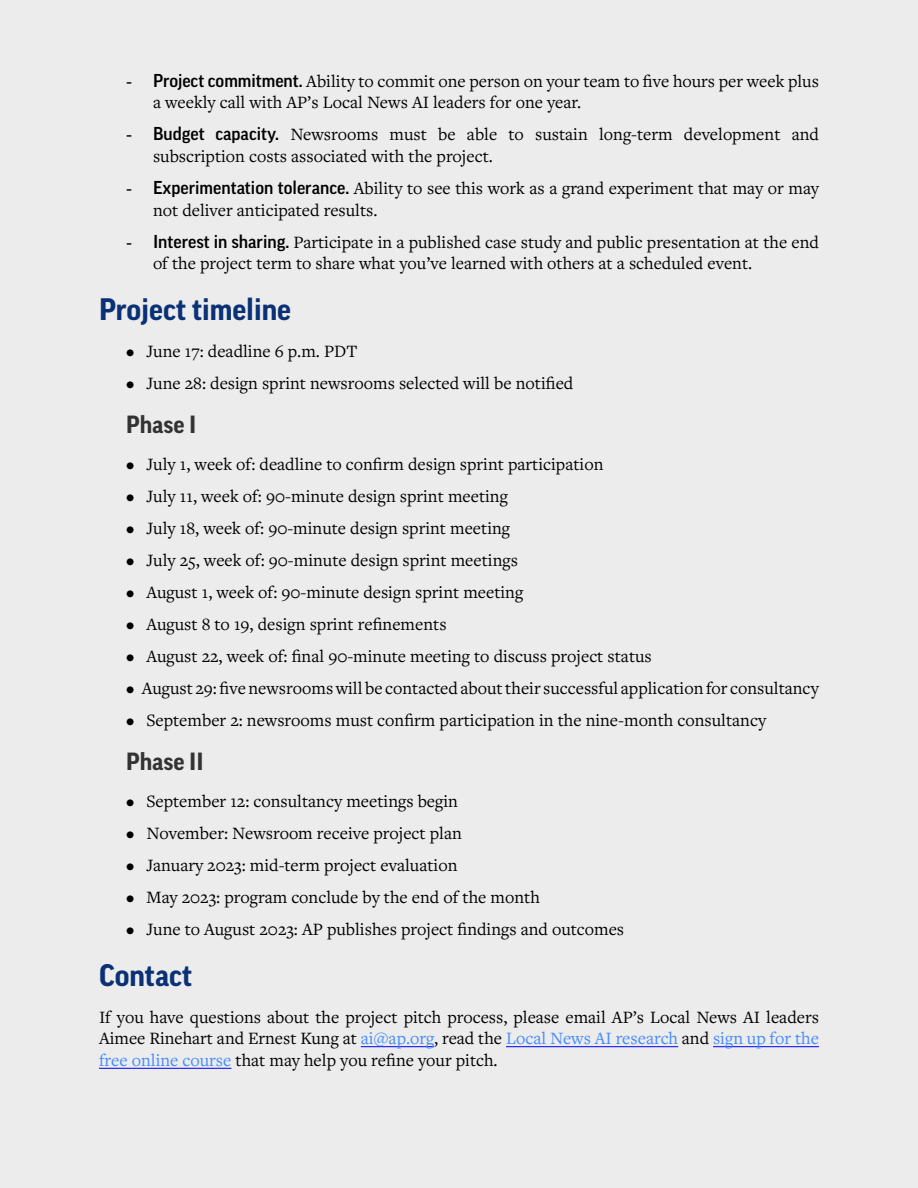
<style>
.page{position:relative;width:918px;height:1188px;background:#ececec}
.page>*{position:absolute;margin:0;border:0;box-sizing:border-box;transform-origin:0 0}
.Heading_1{font:700 30px "Good OT";color:#0a3175}
.Heading_2{font:700 24px "Good OT";color:#333}
.Normal__Web{font:700 24px "Good OT";color:#333}
.Normal__Web-2{font:18px/21.6px "Freight Text Pro";color:#000}
.List_Paragraph{font:18px "Freight Text Pro";color:#000}
.s1{font-family:"Times New Roman"}
.s2{font-family:"Good OT";font-weight:500}
.s3{color:#448bff}
</style>
<div class="page">
<hr style="left:361px;top:1046px;width:73px;height:1px;background:#00f">
<hr style="left:506px;top:1046px;width:172px;height:1px;background:#00f">
<hr style="left:713px;top:1046px;width:106px;height:1px;background:#00f">
<hr style="left:99px;top:1068px;width:132px;height:1px;background:#00f">
<p class="Normal__Web-2" style="left:153px;top:69px;width:667px;text-indent:-27px"><span class="s1">-</span> <span class="s2">Project commitment.</span> Ability to commit one person on your team to five hours per week plus a weekly call with AP’s Local News AI leaders for one year.</p>
<p class="Normal__Web-2" style="left:153px;top:123px;width:668px;text-indent:-27px"><span class="s1">-</span> <span class="s2">Budget capacity.</span> Newsrooms must be able to sustain long-term development and subscription costs associated with the project.</p>
<p class="Normal__Web-2" style="left:153px;top:177px;width:667px;text-indent:-27px"><span class="s1">-</span> <span class="s2">Experimentation tolerance.</span> Ability to see this work as a grand experiment that may or may not deliver anticipated results.</p>
<p class="Normal__Web-2" style="left:153px;top:231px;width:668px;text-indent:-27px"><span class="s1">-</span> <span class="s2">Interest in sharing.</span> Participate in a published case study and public presentation at the end of the project term to share what you’ve learned with others at a scheduled event.</p>
<p class="Heading_1" style="left:99px;top:293px;width:193px">Project timeline</p>
<p class="Normal__Web-2" style="left:126px;top:340px;width:233px">• June 17: deadline 6 p.m. PDT</p>
<p class="Normal__Web-2" style="left:126px;top:372px;width:449px">• June 28: design sprint newsrooms selected will be notified</p>
<p class="Normal__Web" style="left:126px;top:411px;width:72px">Phase I</p>
<p class="Normal__Web-2" style="left:126px;top:452px;width:479px">• July 1, week of: deadline to confirm design sprint participation</p>
<p class="Normal__Web-2" style="left:126px;top:484px;width:383px">• July 11, week of: 90-minute design sprint meeting</p>
<p class="Normal__Web-2" style="left:126px;top:516px;width:386px">• July 18, week of: 90-minute design sprint meeting</p>
<p class="Normal__Web-2" style="left:126px;top:549px;width:393px">• July 25, week of: 90-minute design sprint meetings</p>
<p class="Normal__Web-2" style="left:126px;top:581px;width:399px">• August 1, week of: 90-minute design sprint meeting</p>
<p class="Normal__Web-2" style="left:126px;top:613px;width:322px">• August 8 to 19, design sprint refinements</p>
<p class="Normal__Web-2" style="left:126px;top:645px;width:527px">• August 22, week of: final 90-minute meeting to discuss project status</p>
<p class="Normal__Web-2" style="left:126px;top:677px;width:694px">• August 29: five newsrooms will be contacted about their successful application for consultancy</p>
<p class="Normal__Web-2" style="left:126px;top:709px;width:642px">• September 2: newsrooms must confirm participation in the nine-month consultancy</p>
<p class="Heading_2" style="left:126px;top:748px;width:79px">Phase II</p>
<p class="List_Paragraph" style="left:126px;top:789px;width:333px">• September 12: consultancy meetings begin</p>
<p class="List_Paragraph" style="left:126px;top:821px;width:337px">• November: Newsroom receive project plan</p>
<p class="Normal__Web-2" style="left:126px;top:854px;width:333px">• January 2023: mid-term project evaluation</p>
<p class="Normal__Web-2" style="left:126px;top:886px;width:415px">• May 2023: program conclude by the end of the month</p>
<p class="Normal__Web-2" style="left:126px;top:918px;width:500px">• June to August 2023: AP publishes project findings and outcomes</p>
<p class="Heading_1" style="left:99px;top:959px;width:95px">Contact</p>
<p class="Normal__Web-2" style="left:99px;top:1005px;width:722px;text-align:justify">If you have questions about the project pitch process, please email AP’s Local News AI leaders Aimee Rinehart and Ernest Kung at <span class="s3">ai@ap.org</span>, read the <span class="s3">Local News AI research</span> and <span class="s3">sign up for the free online course</span> that may help you refine your pitch.</p>
</div>
